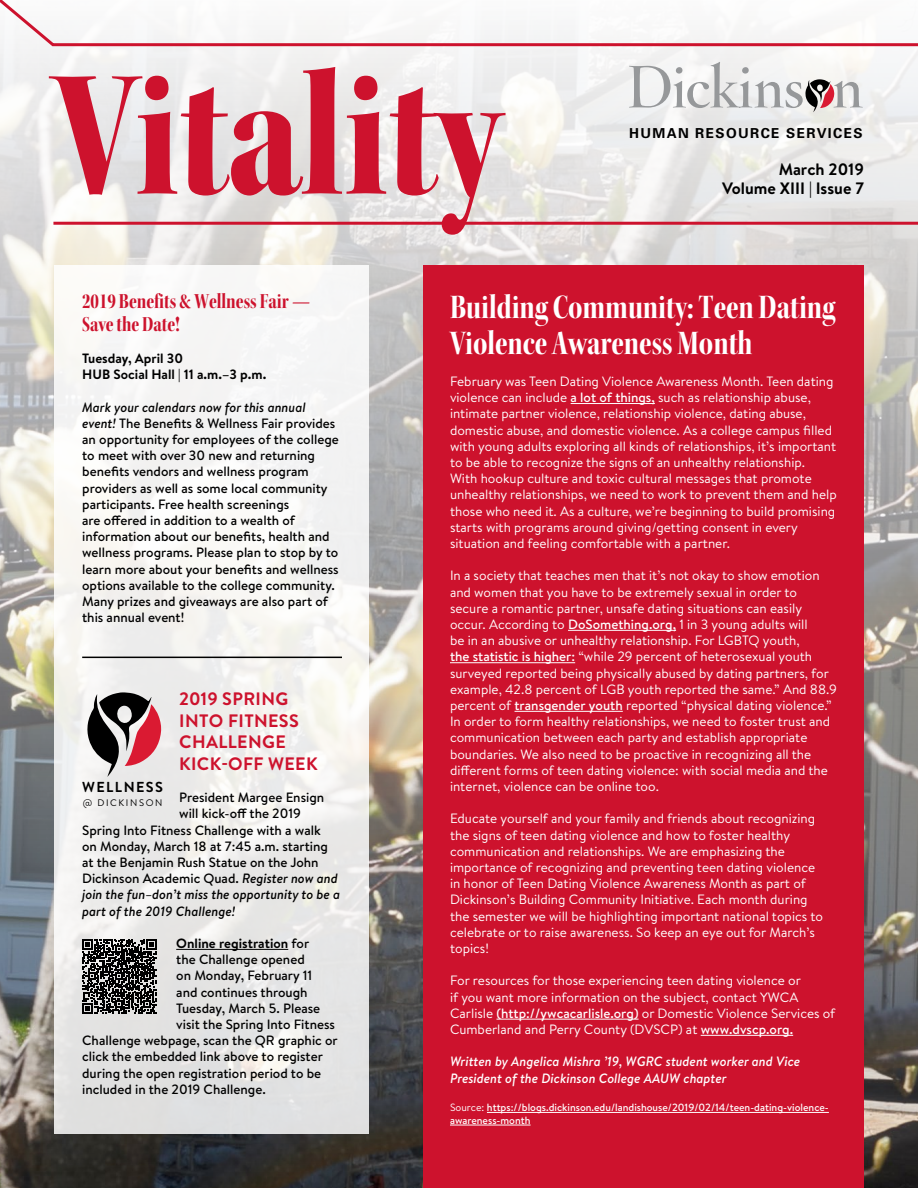
<style>
.page{position:relative;width:918px;height:1188px;background:#fff}
.page>*{position:absolute;margin:0;border:0;box-sizing:border-box;transform-origin:0 0}
.t1{font:189.9px "Kepler Std Black Cn Disp";color:#cd122d}
.t2{font:36px/36px "Kepler Std Bold Cn Disp";color:#fff}
.t3{font:22.5px/22.5px "Kepler Std Bold Cn Disp";color:#cd122d}
.t4{font:700 18px/21.6px "Brandon Text";letter-spacing:.02em;color:#cd122d}
.t5{font:700 16.5px/19.8px "Brandon Text";color:#000;text-align:right}
.t6{font:700 14.4px "Brandon Text";letter-spacing:.1em;color:#000}
.t7{font:700 13.8px "Univers";letter-spacing:.1em;color:#000}
.t8{font:13.5px/16.2px "Brandon Text";color:#fff}
.t9{font:500 13.5px/16.2px "Brandon Text";color:#000}
.t10{font:italic 500 13.5px/16.2px "Brandon Text";color:#fff}
.t11{font:700 13.5px/16.2px "Brandon Text";color:#000}
.t12{font:italic 500 13.5px "Brandon Text";color:#000}
.t13{font:500 10.5px/12.6px "Brandon Text";color:#fff}
.t14{font:9.45px "Brandon Text";letter-spacing:.17em;color:#000}
.s1{font-style:italic}
.s2{font-weight:500}
.s3{font-weight:400}
</style>
<div class="page">
<img style="left:0;top:48px;width:918px;height:1140px">
<div style="left:54px;top:265px;width:315px;height:869px;background:linear-gradient(to bottom,#fdfcfa,#e4e3e2)"></div>
<hr style="left:53px;top:222px;width:865px;height:3px;background:#cd122d">
<svg style="left:629px;top:62px;width:234px;height:50px"></svg>
<svg style="left:0;top:0;width:918px;height:48px"></svg>
<hr style="left:176px;top:949px;width:112px;height:1px;background:#000">
<hr style="left:82px;top:657px;width:260px;height:1px;background:#000">
<svg style="left:87px;top:692px;width:75px;height:85px"></svg>
<div style="left:423px;top:265px;width:441px;height:923px;background:#cd122d"></div>
<svg style="left:82px;top:939px;width:75px;height:75px;background:#494949"></svg>
<hr style="left:571px;top:403px;width:84px;height:1px;background:#fff">
<hr style="left:568px;top:630px;width:108px;height:1px;background:#fff">
<hr style="left:450px;top:662px;width:125px;height:1px;background:#fff">
<hr style="left:515px;top:711px;width:108px;height:1px;background:#fff">
<hr style="left:496px;top:1019px;width:143px;height:1px;background:#fff">
<hr style="left:701px;top:1035px;width:92px;height:1px;background:#fff">
<hr style="left:487px;top:1112px;width:342px;height:1px;background:#fff">
<hr style="left:450px;top:1125px;width:81px;height:1px;background:#fff">
<h1 class="t1" style="left:54px;top:29px;width:447px">Vitality</h1>
<p class="t7" style="left:807px;top:125px;width:58px">RVICES</p>
<p class="t7" style="left:629px;top:131px;width:235px">HUMAN RESOURCE SERVICES</p>
<p class="t5" style="left:722px;top:159px;width:143px">March 2019<br>Volume XIII | Issue 7</p>
<h3 class="t3" style="left:82px;top:290px;width:230px">2019 Benefits &amp; Wellness Fair —<br>Save the Date!</h3>
<p class="t11" style="left:82px;top:350px;width:186px">Tuesday, April 30<br>HUB Social Hall | 11 a.m.–3 p.m.</p>
<p class="t9" style="left:82px;top:399px;width:258px"><span class="s1">Mark your calendars now for this annual event!</span> The Benefits &amp; Wellness Fair provides an opportunity for employees of the college to meet with over 30 new and returning benefits vendors and wellness program providers as well as some local community participants. Free health screenings<br>are offered in addition to a wealth of information about our benefits, health and wellness programs. Please plan to stop by to learn more about your benefits and wellness options available to the college community.<br>Many prizes and giveaways are also part of this annual event!</p>
<h3 class="t4" style="left:179px;top:688px;width:140px">2019 SPRING<br>INTO FITNESS<br>CHALLENGE<br>KICK-OFF WEEK</h3>
<p class="t9" style="left:179px;top:789px;width:147px">President Margee Ensign</p>
<p class="t9" style="left:179px;top:805px;width:123px">will kick-off the 2019</p>
<p class="t9" style="left:82px;top:822px;width:240px">Spring Into Fitness Challenge with a walk</p>
<p class="t9" style="left:82px;top:838px;width:247px">on Monday, March 18 at 7:45 a.m. starting</p>
<p class="t9" style="left:82px;top:854px;width:238px">at the Benjamin Rush Statue on the John</p>
<p class="t9" style="left:82px;top:870px;width:257px">Dickinson Academic Quad. <span class="s1">Register now and</span></p>
<p class="t12" style="left:82px;top:885px;width:260px">join the fun–don’t miss the opportunity to be a</p>
<p class="t12" style="left:82px;top:902px;width:155px">part of the 2019 Challenge!</p>
<p class="t11" style="left:176px;top:935px;width:135px">Online registration <span class="s2">for</span></p>
<p class="t9" style="left:176px;top:951px;width:130px">the Challenge opened</p>
<p class="t9" style="left:176px;top:967px;width:138px">on Monday, February 11</p>
<p class="t9" style="left:176px;top:984px;width:133px">and continues through</p>
<p class="t9" style="left:176px;top:1000px;width:145px">Tuesday, March 5. Please</p>
<p class="t9" style="left:176px;top:1016px;width:160px">visit the Spring Into Fitness</p>
<p class="t9" style="left:82px;top:1032px;width:257px">Challenge webpage, scan the QR graphic or</p>
<p class="t9" style="left:82px;top:1048px;width:242px">click the embedded link above to register</p>
<p class="t9" style="left:82px;top:1065px;width:241px">during the open registration period to be</p>
<p class="t9" style="left:82px;top:1081px;width:185px">included in the 2019 Challenge.</p>
<p class="t6" style="left:82px;top:777px;width:83px">WELLNESS</p>
<p class="t14" style="left:83px;top:796px;width:81px">@ DICKINSON</p>
<h2 class="t2" style="left:450px;top:289px;width:387px">Building Community: Teen Dating<br>Violence Awareness Month</h2>
<p class="t8" style="left:450px;top:373px;width:388px">February was Teen Dating Violence Awareness Month. Teen dating violence can include <span class="s2">a lot of things,</span> such as relationship abuse, intimate partner violence, relationship violence, dating abuse, domestic abuse, and domestic violence. As a college campus filled with young adults exploring all kinds of relationships, it’s important to be able to recognize the signs of an unhealthy relationship.<br>With hookup culture and toxic cultural messages that promote unhealthy relationships, we need to work to prevent them and help those who need it. As a culture, we’re beginning to build promising starts with programs around giving/getting consent in every situation and feeling comfortable with a partner.</p>
<p class="t8" style="left:450px;top:567px;width:388px">In a society that teaches men that it’s not okay to show emotion and women that you have to be extremely sexual in order to secure a romantic partner, unsafe dating situations can easily occur. According to <span class="s2">DoSomething.org,</span> 1 in 3 young adults will<br>be in an abusive or unhealthy relationship. For LGBTQ youth,<br><span class="s2">the statistic is higher:</span> “while 29 percent of heterosexual youth surveyed reported being physically abused by dating partners, for example, 42.8 percent of LGB youth reported the same.” And 88.9 percent of <span class="s2">transgender youth</span> reported “physical dating violence.” In order to form healthy relationships, we need to foster trust and communication between each party and establish appropriate boundaries. We also need to be proactive in recognizing all the different forms of teen dating violence: with social media and the internet, violence can be online too.</p>
<p class="t8" style="left:450px;top:810px;width:375px">Educate yourself and your family and friends about recognizing the signs of teen dating violence and how to foster healthy communication and relationships. We are emphasizing the importance of recognizing and preventing teen dating violence in honor of Teen Dating Violence Awareness Month as part of Dickinson’s Building Community Initiative. Each month during the semester we will be highlighting important national topics to celebrate or to raise awareness. So keep an eye out for March’s topics!</p>
<p class="t8" style="left:450px;top:972px;width:387px">For resources for those experiencing teen dating violence or<br>if you want more information on the subject, contact YWCA Carlisle <span class="s2">(http://ywcacarlisle.org)</span> or Domestic Violence Services of Cumberland and Perry County (DVSCP) at <span class="s2">www.dvscp.org.</span></p>
<p class="t10" style="left:450px;top:1053px;width:352px">Written by Angelica Mishra ’19, WGRC student worker and Vice<br>President of the Dickinson College AAUW chapter</p>
<p class="t13" style="left:450px;top:1101px;width:380px"><span class="s3">Source:</span> https://blogs.dickinson.edu/landishouse/2019/02/14/teen-dating-violence&shy;awareness-month</p>
</div>
